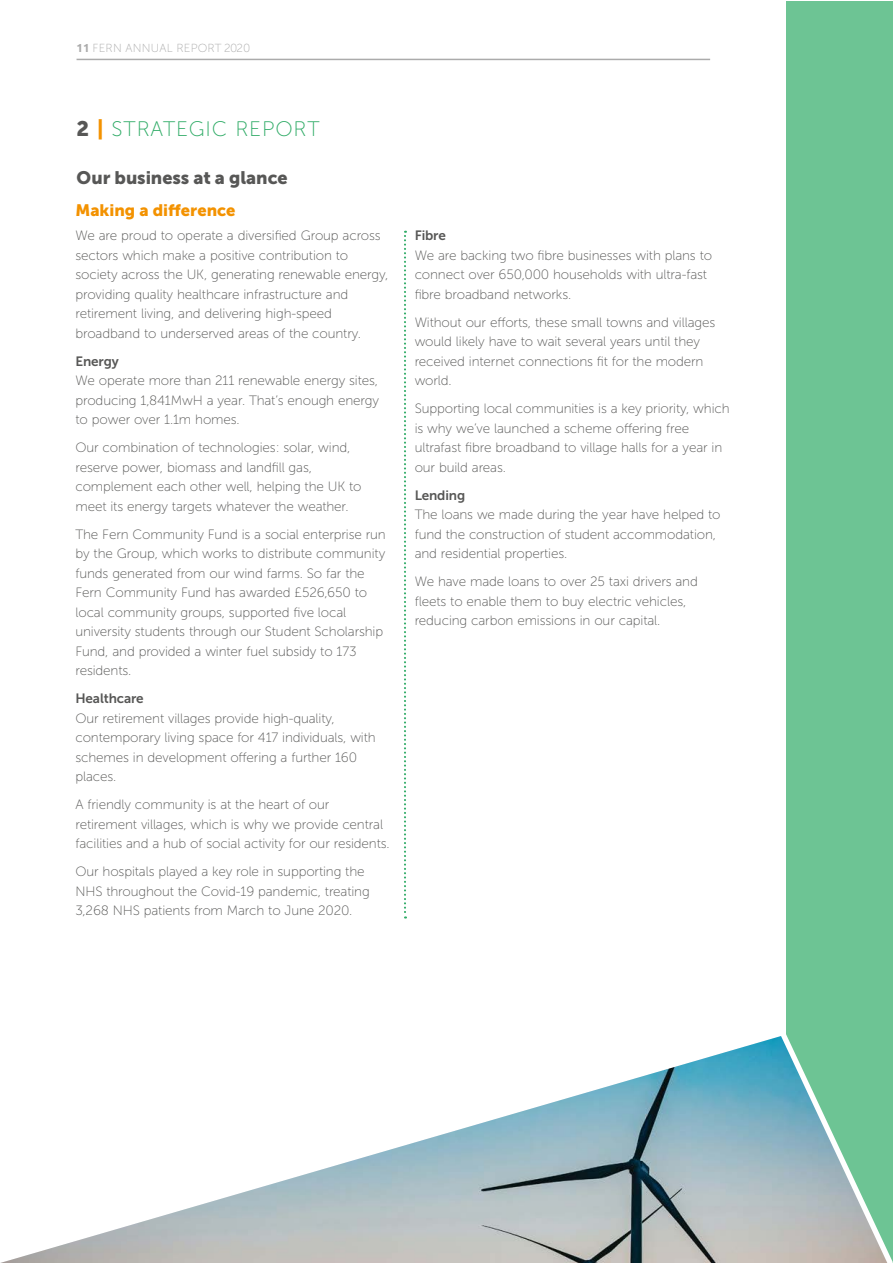
<style>
.page{position:relative;width:893px;height:1263px;background:#fff}
.page>*{position:absolute;margin:0;border:0;box-sizing:border-box;transform-origin:0 0}
.t1{font:21px "Museo Sans 100";letter-spacing:.04em;color:#2fab66}
.t2{font:18px "Museo Sans 900";letter-spacing:-.005em;color:#575756}
.t3{font:16.5px "Museo Sans 900";color:#f39200}
.Body_copy{font:13.5px/19.5px "Museo Sans 100";letter-spacing:-.01em;color:#575756}
.Body_copy-2{font:13.5px "Museo Sans 700";letter-spacing:-.01em;color:#575756}
.t4{font:11.7px "Museo Sans 100";letter-spacing:.02em;color:#ababab}
.s1{font-family:"Ubuntu";font-weight:700}
.s2{font-family:"Museo Sans 900";color:#575756}
.s3{font-family:"Museo Sans 900";color:#f39200}
</style>
<div class="page">
<div style="left:786px;top:1px;width:107px;height:1262px;background:#6dc494"></div>
<hr style="left:77px;top:59px;width:633px;height:1px;background:#ababab">
<img style="left:0;top:1038px;width:772px;height:225px">
<svg style="left:772px;top:1034px;width:121px;height:229px"></svg>
<svg style="left:404px;top:231px;width:2px;height:687px"></svg>
<p class="t4" style="left:77px;top:42px;width:175px"><span class="s1">11</span> FERN ANNUAL REPORT 2020</p>
<p class="t1" style="left:76px;top:117px;width:245px"><span class="s2">2</span> <span class="s3">|</span> STRATEGIC REPORT</p>
<h3 class="t2" style="left:77px;top:167px;width:212px">Our business at a glance</h3>
<p class="t3" style="left:75px;top:201px;width:162px">Making a difference</p>
<p class="Body_copy" style="left:75px;top:226px;width:314px">We are proud to operate a diversified Group across sectors which make a positive contribution to society across the UK, generating renewable energy, providing quality healthcare infrastructure and retirement living, and delivering high-speed broadband to underserved areas of the country.</p>
<p class="Body_copy-2" style="left:75px;top:354px;width:45px">Energy</p>
<p class="Body_copy" style="left:75px;top:371px;width:305px;text-align:justify">We operate more than 211 renewable energy sites, producing 1,841MwH a year. That’s enough energy to power over 1.1m homes.</p>
<p class="Body_copy" style="left:75px;top:438px;width:288px">Our combination of technologies: solar, wind, reserve power, biomass and landfill gas, complement each other well, helping the UK to meet its energy targets whatever the weather.</p>
<p class="Body_copy" style="left:75px;top:524px;width:312px">The Fern Community Fund is a social enterprise run by the Group, which works to distribute community funds generated from our wind farms. So far the Fern Community Fund has awarded £526,650 to local community groups, supported five local university students through our Student Scholarship Fund, and provided a winter fuel subsidy to 173 residents.</p>
<p class="Body_copy-2" style="left:75px;top:691px;width:70px">Healthcare</p>
<p class="Body_copy" style="left:75px;top:708px;width:302px">Our retirement villages provide high-quality, contemporary living space for 417 individuals, with schemes in development offering a further 160 places.</p>
<p class="Body_copy" style="left:75px;top:795px;width:316px">A friendly community is at the heart of our retirement villages, which is why we provide central facilities and a hub of social activity for our residents.</p>
<p class="Body_copy" style="left:75px;top:862px;width:296px">Our hospitals played a key role in supporting the<br>NHS throughout the Covid-19 pandemic, treating<br>3,268 NHS patients from March to June 2020.</p>
<p class="Body_copy-2" style="left:415px;top:228px;width:33px">Fibre</p>
<p class="Body_copy" style="left:415px;top:245px;width:299px">We are backing two fibre businesses with plans to connect over 650,000 households with ultra-fast fibre broadband networks.</p>
<p class="Body_copy" style="left:415px;top:312px;width:302px">Without our efforts, these small towns and villages would likely have to wait several years until they received internet connections fit for the modern world.</p>
<p class="Body_copy" style="left:415px;top:399px;width:316px">Supporting local communities is a key priority, which is why we’ve launched a scheme offering free ultrafast fibre broadband to village halls for a year in our build areas.</p>
<p class="Body_copy-2" style="left:415px;top:487px;width:52px">Lending</p>
<p class="Body_copy" style="left:415px;top:505px;width:307px">The loans we made during the year have helped to fund the construction of student accommodation, and residential properties.</p>
<p class="Body_copy" style="left:415px;top:572px;width:285px">We have made loans to over 25 taxi drivers and fleets to enable them to buy electric vehicles, reducing carbon emissions in our capital.</p>
</div>
